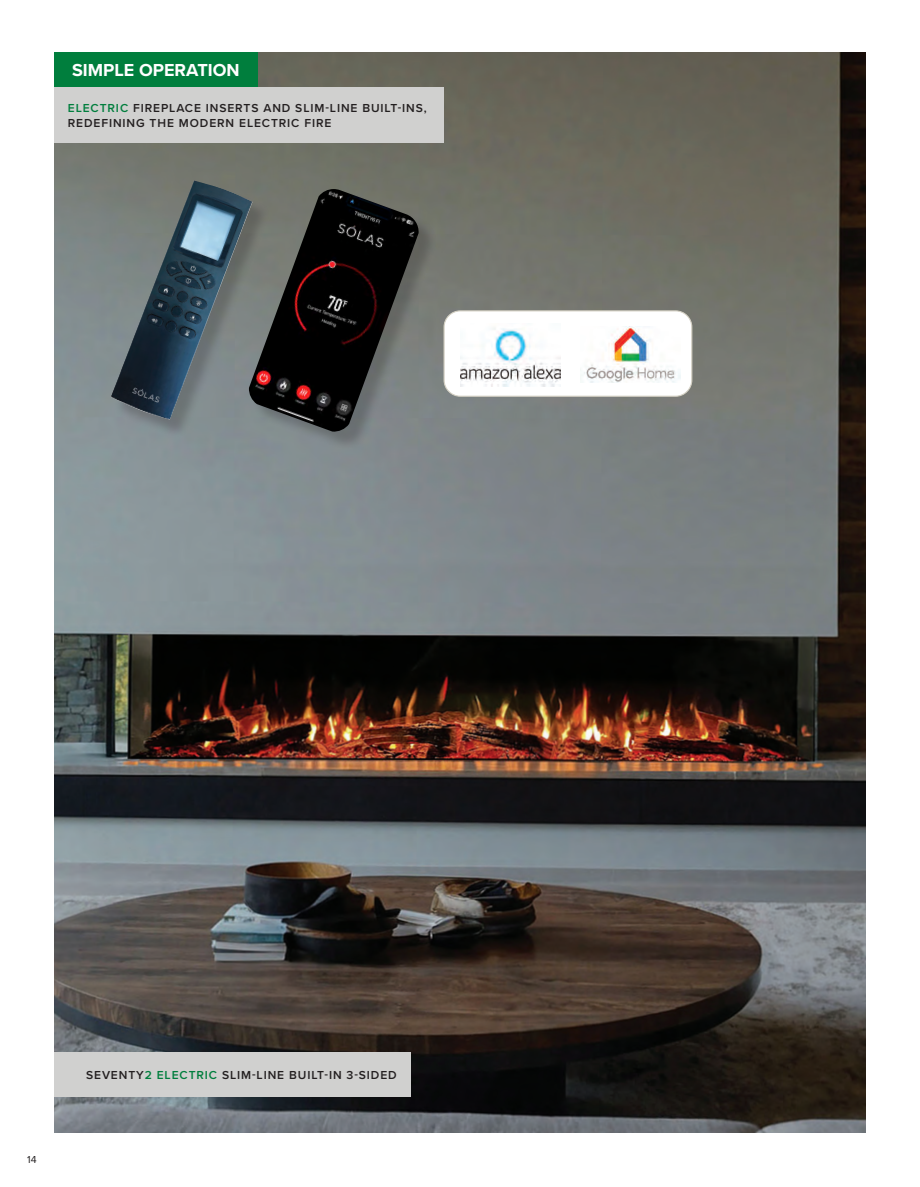
<style>
.page{position:relative;width:920px;height:1187px;background:#fff}
.page>*{position:absolute;margin:0;border:0;box-sizing:border-box;transform-origin:0 0}
.t1{font:700 18px "Proxima Nova";color:#fff}
.t2{font:600 12px/15px "Proxima Nova";letter-spacing:.075em;color:#231f20}
.t3{font:10.5px "Proxima Nova";color:#231f20}
.s1{color:#007e3d}
</style>
<div class="page">
<img style="left:54px;top:52px;width:810px;height:1080px">
<div style="left:54px;top:87px;width:389px;height:55px;background:#d0d0cf"></div>
<div style="left:54px;top:52px;width:203px;height:35px;background:#007e3d"></div>
<div style="left:54px;top:1051px;width:357px;height:45px;background:#d0d0cf"></div>
<div style="left:444px;top:311px;width:247px;height:85px;background:#fff;border-radius:16px"></div>
<div style="left:443px;top:310px;width:249px;height:87px;border:1px solid #d5d1c4;border-radius:16px"></div>
<img style="left:460px;top:328px;width:100px;height:58px">
<img style="left:580px;top:326px;width:100px;height:57px">
<div style="left:252px;top:191px;width:185px;height:259px;background:#231f20;opacity:.25"></div>
<img style="left:270px;top:189px;width:149px;height:243px">
<div style="left:114px;top:184px;width:156px;height:253px;background:#231f20;opacity:.25"></div>
<img style="left:111px;top:180px;width:141px;height:239px">
<p class="t1" style="left:72px;top:56px;width:169px">SIMPLE OPERATION</p>
<p class="t2" style="left:68px;top:100px;width:360px"><span class="s1">ELECTRIC</span> FIREPLACE INSERTS AND SLIM-LINE BUILT-INS,<br>REDEFINING THE MODERN ELECTRIC FIRE</p>
<p class="t3" style="left:27px;top:1151px;width:11px">14</p>
<p class="t2" style="left:86px;top:1066px;width:312px">SEVENTY<span class="s1">2 ELECTRIC</span> SLIM-LINE BUILT-IN 3-SIDED</p>
</div>
